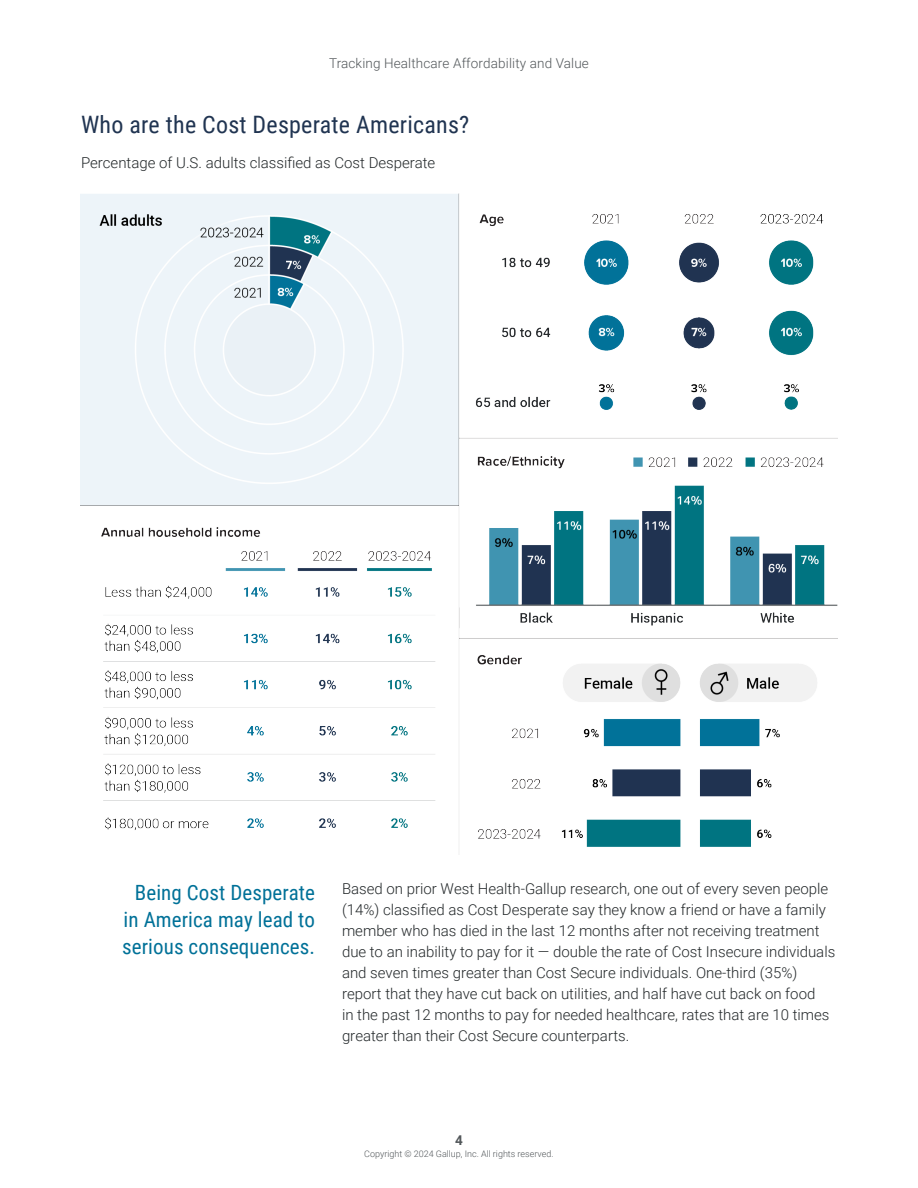
<style>
.page{position:relative;width:918px;height:1188px;background:#fff}
.page>*{position:absolute;margin:0;border:0;box-sizing:border-box;transform-origin:0 0}
.page_header{font:24px "Roboto Condensed";letter-spacing:.01em;color:#203451}
.pullquote_sans{font:21px/27px "Roboto Condensed";letter-spacing:.005em;color:#007198;text-align:justify}
.body{font:300 15px/21px "Roboto";color:#23282a}
.body_span{font:300 15px "Roboto";color:#23282a}
.t1{font:300 13.5px "Roboto";letter-spacing:.01em;color:#52575a}
.t2{font:700 13.5px "Roboto";color:#52575a}
.t3{font:300 9px "Roboto";color:#52575a}
</style>
<div class="page">
<img style="left:81px;top:193px;width:756px;height:654px">
<p class="t1" style="left:329px;top:54px;width:261px">Tracking Healthcare Affordability and Value</p>
<h3 class="page_header" style="left:81px;top:108px;width:390px">Who are the Cost Desperate Americans?</h3>
<p class="body_span" style="left:81px;top:152px;width:356px">Percentage of U.S. adults classified as Cost Desperate</p>
<p class="pullquote_sans" style="left:122px;top:878px;width:194px;text-indent:13px">Being Cost Desperate in America may lead to serious consequences.</p>
<p class="body" style="left:342px;top:878px;width:495px">Based on prior West Health-Gallup research, one out of every seven people (14%) classified as Cost Desperate say they know a friend or have a family member who has died in the last 12 months after not receiving treatment due to an inability to pay for it — double the rate of Cost Insecure individuals and seven times greater than Cost Secure individuals. One-third (35%) report that they have cut back on utilities, and half have cut back on food<br>in the past 12 months to pay for needed healthcare, rates that are 10 times greater than their Cost Secure counterparts.</p>
<p class="t2" style="left:455px;top:1131px;width:9px">4</p>
<p class="t3" style="left:364px;top:1147px;width:191px">Copyright © 2024 Gallup, Inc. All rights reserved.</p>
</div>
